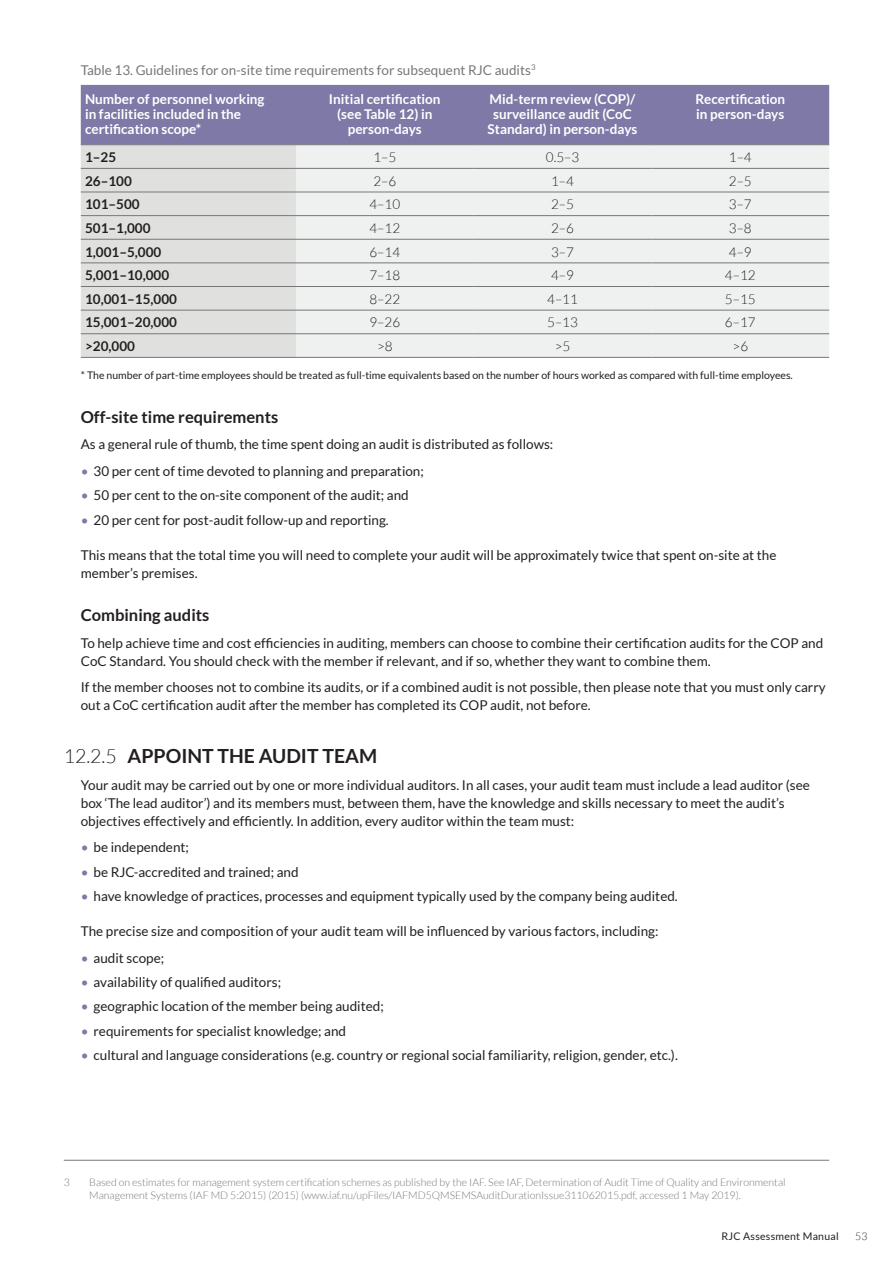
<style>
.page{position:relative;width:893px;height:1263px;background:#fff}
.page>*{position:absolute;margin:0;border:0;box-sizing:border-box;transform-origin:0 0}
.t1{font:700 19.5px "Lato";color:#231f20}
.t2{font:700 16.5px "Lato";color:#231f20}
.Body{font:13.5px/18px "Lato";color:#231f20}
.Table_header{font:700 13.5px/15px "Lato";color:#fff}
.Table_body{font:300 13.5px "Lato";color:#231f20}
.Table_body_bold{font:700 13.5px "Lato";color:#231f20}
.Table_title{font:13.5px "Lato";color:#777779}
.Footnotes{font:300 10.5px/13.5px "Lato";color:#777779}
.Body-2{font:10.5px "Lato";color:#231f20}
.Body-3{font:10.5px "Lato";letter-spacing:.025em;color:#231f20}
.t3{font:300 10.5px "Lato";color:#231f20}
.s1{color:#7e79a7}
.s2{font-weight:300}
</style>
<div class="page">
<div style="left:81px;top:85px;width:748px;height:59px;background:#7e79a7"></div>
<div style="left:81px;top:145px;width:215px;height:212px;background:#e0e1df"></div>
<div style="left:296px;top:145px;width:533px;height:212px;background:#eff0f0"></div>
<hr style="left:296px;top:144px;width:178px;height:1px;background:#777779">
<hr style="left:474px;top:144px;width:177px;height:1px;background:#777779">
<hr style="left:651px;top:144px;width:178px;height:1px;background:#777779">
<hr style="left:81px;top:144px;width:215px;height:1px;background:#777779">
<hr style="left:81px;top:168px;width:215px;height:1px;background:#777779">
<hr style="left:296px;top:168px;width:178px;height:1px;background:#777779">
<hr style="left:474px;top:168px;width:177px;height:1px;background:#777779">
<hr style="left:651px;top:168px;width:178px;height:1px;background:#777779">
<hr style="left:81px;top:192px;width:215px;height:1px;background:#777779">
<hr style="left:296px;top:192px;width:178px;height:1px;background:#777779">
<hr style="left:474px;top:192px;width:177px;height:1px;background:#777779">
<hr style="left:651px;top:192px;width:178px;height:1px;background:#777779">
<hr style="left:81px;top:215px;width:215px;height:1px;background:#777779">
<hr style="left:296px;top:215px;width:178px;height:1px;background:#777779">
<hr style="left:474px;top:215px;width:177px;height:1px;background:#777779">
<hr style="left:651px;top:215px;width:178px;height:1px;background:#777779">
<hr style="left:81px;top:239px;width:215px;height:1px;background:#777779">
<hr style="left:296px;top:239px;width:178px;height:1px;background:#777779">
<hr style="left:474px;top:239px;width:177px;height:1px;background:#777779">
<hr style="left:651px;top:239px;width:178px;height:1px;background:#777779">
<hr style="left:81px;top:262px;width:215px;height:1px;background:#777779">
<hr style="left:296px;top:262px;width:178px;height:1px;background:#777779">
<hr style="left:474px;top:262px;width:177px;height:1px;background:#777779">
<hr style="left:651px;top:262px;width:178px;height:1px;background:#777779">
<hr style="left:81px;top:286px;width:215px;height:1px;background:#777779">
<hr style="left:296px;top:286px;width:178px;height:1px;background:#777779">
<hr style="left:474px;top:286px;width:177px;height:1px;background:#777779">
<hr style="left:651px;top:286px;width:178px;height:1px;background:#777779">
<hr style="left:81px;top:310px;width:215px;height:1px;background:#777779">
<hr style="left:296px;top:310px;width:178px;height:1px;background:#777779">
<hr style="left:474px;top:310px;width:177px;height:1px;background:#777779">
<hr style="left:651px;top:310px;width:178px;height:1px;background:#777779">
<hr style="left:81px;top:333px;width:215px;height:1px;background:#777779">
<hr style="left:296px;top:333px;width:178px;height:1px;background:#777779">
<hr style="left:474px;top:333px;width:177px;height:1px;background:#777779">
<hr style="left:651px;top:333px;width:178px;height:1px;background:#777779">
<hr style="left:81px;top:357px;width:215px;height:1px;background:#777779">
<hr style="left:296px;top:357px;width:178px;height:1px;background:#777779">
<hr style="left:474px;top:357px;width:177px;height:1px;background:#777779">
<hr style="left:651px;top:357px;width:178px;height:1px;background:#777779">
<hr style="left:64px;top:1160px;width:765px;height:1px;background:#777779">
<p class="Table_title" style="left:81px;top:62px;width:456px">Table 13. Guidelines for on-site time requirements for subsequent RJC audits<sup>3</sup></p>
<p class="Table_header" style="left:85px;top:92px;width:181px">Number of personnel working in facilities included in the certification scope*</p>
<p class="Table_header" style="left:329px;top:92px;width:113px;text-align:center">Initial certification (see Table 12) in person-days</p>
<p class="Table_header" style="left:488px;top:92px;width:151px;text-align:center">Mid-term review (COP)/ surveillance audit (CoC<br>Standard) in person-days</p>
<p class="Table_header" style="left:695px;top:92px;width:91px">Recertification in person-days</p>
<p class="Table_body_bold" style="left:85px;top:149px;width:33px">1–25</p>
<p class="Table_body" style="left:373px;top:150px;width:24px">1–5</p>
<p class="Table_body" style="left:546px;top:150px;width:35px">0.5–3</p>
<p class="Table_body" style="left:729px;top:150px;width:24px">1–4</p>
<p class="Table_body_bold" style="left:85px;top:173px;width:48px">26–100</p>
<p class="Table_body" style="left:373px;top:174px;width:24px">2–6</p>
<p class="Table_body" style="left:551px;top:174px;width:24px">1–4</p>
<p class="Table_body" style="left:729px;top:174px;width:24px">2–5</p>
<p class="Table_body_bold" style="left:85px;top:197px;width:56px">101–500</p>
<p class="Table_body" style="left:369px;top:197px;width:32px">4–10</p>
<p class="Table_body" style="left:551px;top:197px;width:24px">2–5</p>
<p class="Table_body" style="left:729px;top:197px;width:24px">3–7</p>
<p class="Table_body_bold" style="left:85px;top:220px;width:67px">501–1,000</p>
<p class="Table_body" style="left:369px;top:221px;width:32px">4–12</p>
<p class="Table_body" style="left:551px;top:221px;width:24px">2–6</p>
<p class="Table_body" style="left:729px;top:221px;width:24px">3–8</p>
<p class="Table_body_bold" style="left:85px;top:244px;width:78px">1,001–5,000</p>
<p class="Table_body" style="left:369px;top:244px;width:32px">6–14</p>
<p class="Table_body" style="left:551px;top:244px;width:24px">3–7</p>
<p class="Table_body" style="left:729px;top:244px;width:24px">4–9</p>
<p class="Table_body_bold" style="left:85px;top:267px;width:86px">5,001–10,000</p>
<p class="Table_body" style="left:369px;top:268px;width:32px">7–18</p>
<p class="Table_body" style="left:551px;top:268px;width:24px">4–9</p>
<p class="Table_body" style="left:725px;top:268px;width:32px">4–12</p>
<p class="Table_body_bold" style="left:85px;top:291px;width:94px">10,001–15,000</p>
<p class="Table_body" style="left:369px;top:292px;width:32px">8–22</p>
<p class="Table_body" style="left:547px;top:292px;width:32px">4–11</p>
<p class="Table_body" style="left:725px;top:292px;width:32px">5–15</p>
<p class="Table_body_bold" style="left:85px;top:315px;width:94px">15,001–20,000</p>
<p class="Table_body" style="left:369px;top:315px;width:32px">9–26</p>
<p class="Table_body" style="left:547px;top:315px;width:32px">5–13</p>
<p class="Table_body" style="left:725px;top:315px;width:32px">6–17</p>
<p class="Table_body_bold" style="left:85px;top:338px;width:52px">&gt;20,000</p>
<p class="Table_body" style="left:377px;top:339px;width:17px">&gt;8</p>
<p class="Table_body" style="left:555px;top:339px;width:17px">&gt;5</p>
<p class="Table_body" style="left:732px;top:339px;width:17px">&gt;6</p>
<p class="Body-2" style="left:81px;top:370px;width:713px">* The number of part-time employees should be treated as full-time equivalents based on the number of hours worked as compared with full-time employees.</p>
<h4 class="t2" style="left:81px;top:407px;width:199px">Off-site time requirements</h4>
<p class="Body" style="left:81px;top:435px;width:474px">As a general rule of thumb, the time spent doing an audit is distributed as follows:</p>
<p class="Body" style="left:81px;top:462px;width:345px"><span class="s1">•</span> 30 per cent of time devoted to planning and preparation;</p>
<p class="Body" style="left:81px;top:486px;width:329px"><span class="s1">•</span> 50 per cent to the on-site component of the audit; and</p>
<p class="Body" style="left:81px;top:511px;width:309px"><span class="s1">•</span> 20 per cent for post-audit follow-up and reporting.</p>
<p class="Body" style="left:81px;top:546px;width:697px">This means that the total time you will need to complete your audit will be approximately twice that spent on-site at the member’s premises.</p>
<h4 class="t2" style="left:81px;top:606px;width:130px">Combining audits</h4>
<p class="Body" style="left:81px;top:634px;width:744px">To help achieve time and cost efficiencies in auditing, members can choose to combine their certification audits for the COP and<br>CoC Standard. You should check with the member if relevant, and if so, whether they want to combine them.</p>
<p class="Body" style="left:81px;top:678px;width:746px">If the member chooses not to combine its audits, or if a combined audit is not possible, then please note that you must only carry out a CoC certification audit after the member has completed its COP audit, not before.</p>
<p class="t1" style="left:64px;top:745px;width:315px"><span class="s2">12.2.5</span> APPOINT THE AUDIT TEAM</p>
<p class="Body" style="left:81px;top:776px;width:731px">Your audit may be carried out by one or more individual auditors. In all cases, your audit team must include a lead auditor (see box ‘The lead auditor’) and its members must, between them, have the knowledge and skills necessary to meet the audit’s objectives effectively and efficiently. In addition, every auditor within the team must:</p>
<p class="Body" style="left:81px;top:838px;width:110px"><span class="s1">•</span> be independent;</p>
<p class="Body" style="left:81px;top:863px;width:219px"><span class="s1">•</span> be RJC-accredited and trained; and</p>
<p class="Body" style="left:81px;top:887px;width:598px"><span class="s1">•</span> have knowledge of practices, processes and equipment typically used by the company being audited.</p>
<p class="Body" style="left:81px;top:922px;width:579px">The precise size and composition of your audit team will be influenced by various factors, including:</p>
<p class="Body" style="left:81px;top:948px;width:85px"><span class="s1">•</span> audit scope;</p>
<p class="Body" style="left:81px;top:973px;width:202px"><span class="s1">•</span> availability of qualified auditors;</p>
<p class="Body" style="left:81px;top:997px;width:304px"><span class="s1">•</span> geographic location of the member being audited;</p>
<p class="Body" style="left:81px;top:1022px;width:267px"><span class="s1">•</span> requirements for specialist knowledge; and</p>
<p class="Body" style="left:81px;top:1046px;width:599px"><span class="s1">•</span> cultural and language considerations (e.g. country or regional social familiarity, religion, gender, etc.).</p>
<p class="Footnotes" style="left:64px;top:1175px;width:8px">3</p>
<p class="Footnotes" style="left:89px;top:1175px;width:698px">Based on estimates for management system certification schemes as published by the IAF. See IAF, Determination of Audit Time of Quality and Environmental<br>Management Systems (IAF MD 5:2015) (2015) (www.iaf.nu/upFiles/IAFMD5QMSEMSAuditDurationIssue311062015.pdf, accessed 1 May 2019).</p>
<p class="Body-3" style="left:721px;top:1230px;width:119px">RJC Assessment Manual</p>
<p class="t3" style="left:855px;top:1230px;width:14px">53</p>
</div>
